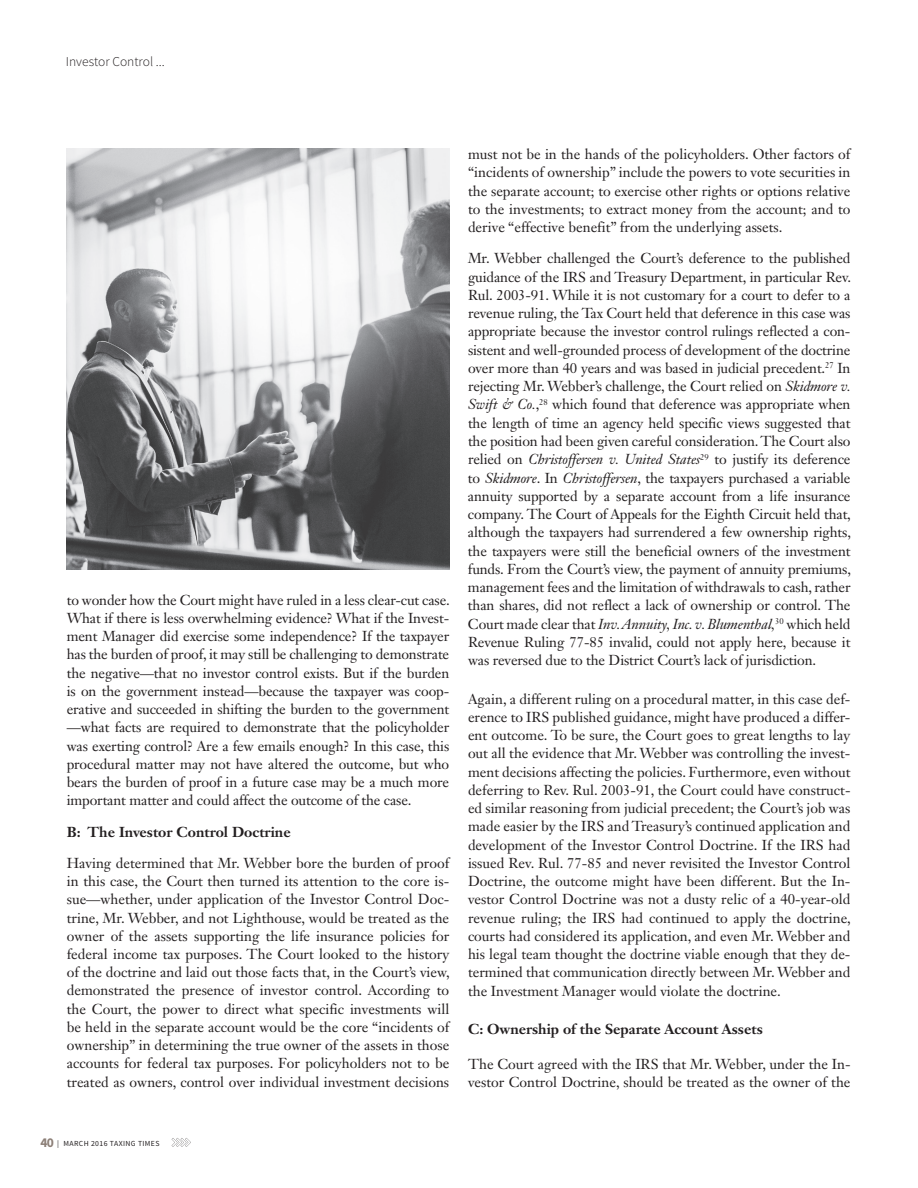
<style>
.page{position:relative;width:918px;height:1188px;background:#fff}
.page>*{position:absolute;margin:0;border:0;box-sizing:border-box;transform-origin:0 0}
.t1{font:14.25px/18.3px "Janson Text LT Std";color:#231f20;text-align:justify}
.t2{font:700 14.25px "Janson Text LT Std";color:#231f20}
.t3{font:300 13.5px "Source Sans Pro";color:#231f20}
.t4{font:7.8px "Source Sans Pro";letter-spacing:.05em;color:#231f20}
.s1{font-style:italic}
.s2{font-weight:700;font-size:13.5px;color:#8c7f77}
</style>
<div class="page">
<svg style="left:172px;top:1138px;width:19px;height:9px"></svg>
<img style="left:67px;top:148px;width:382px;height:421px">
<p class="t3" style="left:66px;top:54px;width:100px">Investor Control ...</p>
<p class="t1" style="left:67px;top:591px;width:385px">to wonder how the Court might have ruled in a less clear-cut case.<br>What if there is less overwhelming evidence? What if the Invest&shy;ment Manager did exercise some independence? If the taxpayer has the burden of proof, it may still be challenging to demonstrate the negative—that no investor control exists. But if the burden is on the government instead—because the taxpayer was coop&shy;erative and succeeded in shifting the burden to the government —what facts are required to demonstrate that the policyholder was exerting control? Are a few emails enough? In this case, this procedural matter may not have altered the outcome, but who bears the burden of proof in a future case may be a much more important matter and could affect the outcome of the case.</p>
<p class="t2" style="left:67px;top:822px;width:225px">B: The Investor Control Doctrine</p>
<p class="t1" style="left:67px;top:854px;width:385px">Having determined that Mr. Webber bore the burden of proof in this case, the Court then turned its attention to the core is&shy;sue—whether, under application of the Investor Control Doc&shy;trine, Mr. Webber, and not Lighthouse, would be treated as the owner of the assets supporting the life insurance policies for federal income tax purposes. The Court looked to the history of the doctrine and laid out those facts that, in the Court’s view, demonstrated the presence of investor control. According to the Court, the power to direct what specific investments will be held in the separate account would be the core “incidents of ownership” in determining the true owner of the assets in those accounts for federal tax purposes. For policyholders not to be treated as owners, control over individual investment decisions</p>
<p class="t1" style="left:468px;top:145px;width:384px">must not be in the hands of the policyholders. Other factors of “incidents of ownership” include the powers to vote securities in the separate account; to exercise other rights or options relative to the investments; to extract money from the account; and to derive “effective benefit” from the underlying assets.</p>
<p class="t1" style="left:468px;top:249px;width:385px">Mr. Webber challenged the Court’s deference to the published guidance of the IRS and Treasury Department, in particular Rev.<br>Rul. 2003-91. While it is not customary for a court to defer to a revenue ruling, the Tax Court held that deference in this case was appropriate because the investor control rulings reflected a con&shy;sistent and well-grounded process of development of the doctrine over more than 40 years and was based in judicial precedent.<sup>27</sup> In rejecting Mr. Webber’s challenge, the Court relied on <span class="s1">Skidmore v.<br>Swift &amp; Co.</span>,<sup>28</sup> which found that deference was appropriate when the length of time an agency held specific views suggested that the position had been given careful consideration. The Court also relied on <span class="s1">Christoffersen v. United States</span><sup>29</sup> to justify its deference to <span class="s1">Skidmore</span>. In <span class="s1">Christoffersen</span>, the taxpayers purchased a variable annuity supported by a separate account from a life insurance company. The Court of Appeals for the Eighth Circuit held that, although the taxpayers had surrendered a few ownership rights, the taxpayers were still the beneficial owners of the investment funds. From the Court’s view, the payment of annuity premiums, management fees and the limitation of withdrawals to cash, rather than shares, did not reflect a lack of ownership or control. The Court made clear that <span class="s1">Inv. Annuity, Inc. v. Blumenthal,</span><sup>30</sup> which held Revenue Ruling 77-85 invalid, could not apply here, because it was reversed due to the District Court’s lack of jurisdiction.</p>
<p class="t1" style="left:468px;top:689px;width:384px">Again, a different ruling on a procedural matter, in this case def&shy;erence to IRS published guidance, might have produced a differ&shy;ent outcome. To be sure, the Court goes to great lengths to lay out all the evidence that Mr. Webber was controlling the invest&shy;ment decisions affecting the policies. Furthermore, even without deferring to Rev. Rul. 2003-91, the Court could have construct&shy;ed similar reasoning from judicial precedent; the Court’s job was made easier by the IRS and Treasury’s continued application and development of the Investor Control Doctrine. If the IRS had issued Rev. Rul. 77-85 and never revisited the Investor Control Doctrine, the outcome might have been different. But the In&shy;vestor Control Doctrine was not a dusty relic of a 40-year-old revenue ruling; the IRS had continued to apply the doctrine, courts had considered its application, and even Mr. Webber and his legal team thought the doctrine viable enough that they de&shy;termined that communication directly between Mr. Webber and the Investment Manager would violate the doctrine.</p>
<p class="t2" style="left:468px;top:1020px;width:296px">C: Ownership of the Separate Account Assets</p>
<p class="t1" style="left:468px;top:1054px;width:384px">The Court agreed with the IRS that Mr. Webber, under the In&shy;vestor Control Doctrine, should be treated as the owner of the</p>
<p class="t4" style="left:41px;top:1138px;width:121px"><span class="s2">40</span> | MARCH 2016 TAXING TIMES</p>
</div>
